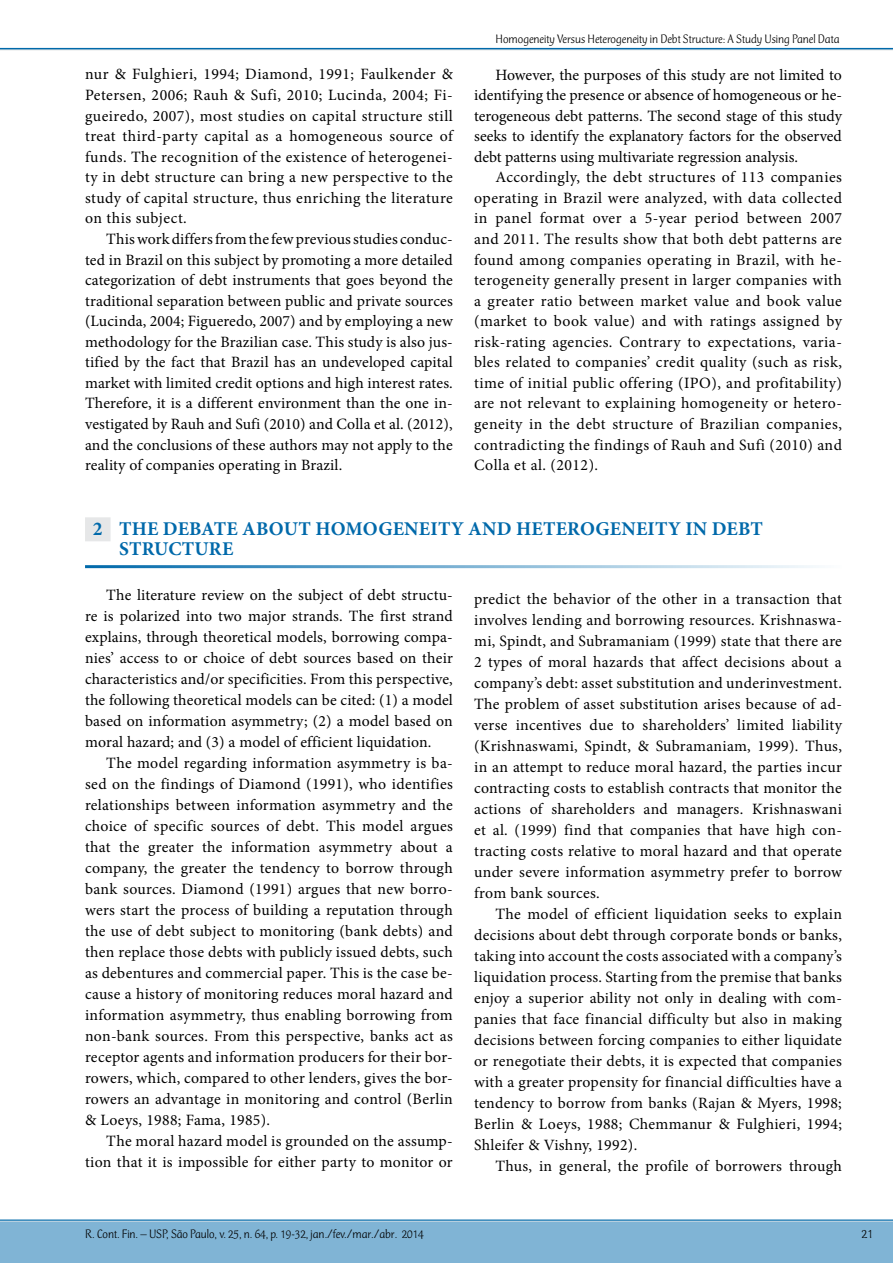
<style>
.page{position:relative;width:893px;height:1263px;background:#fff}
.page>*{position:absolute;margin:0;border:0;box-sizing:border-box;transform-origin:0 0}
.t1{font:700 19.5px "Minion Pro";letter-spacing:.01em;color:#0069aa}
.t2{font:15.75px/21px "Minion Pro";letter-spacing:.015em;color:#000;text-align:justify}
.t3{font:300 13.5px "CT Mercurius Std";color:#000}
.t4{font:300 12.75px "CT Mercurius Std";color:#000}
</style>
<div class="page">
<hr style="left:0;top:49px;width:893px;height:1px;background:#e6e7e8">
<hr style="left:0;top:48px;width:893px;height:1px;background:#0069aa">
<div style="left:0;top:1221px;width:893px;height:42px;background:#80b4d5"></div>
<hr style="left:0;top:1219px;width:893px;height:2px;background:#3387bb">
<div style="left:85px;top:517px;width:26px;height:24px;background:#e6e7e8"></div>
<p class="t2" style="left:85px;top:64px;width:369px;line-height:20.5px">nur &amp; Fulghieri, 1994; Diamond, 1991; Faulkender &amp; Petersen, 2006; Rauh &amp; Sufi, 2010; Lucinda, 2004; Fi&shy;gueiredo, 2007), most studies on capital structure still treat third-party capital as a homogeneous source of funds. The recognition of the existence of heterogenei&shy;ty in debt structure can bring a new perspective to the study of capital structure, thus enriching the literature on this subject.</p>
<p class="t2" style="left:85px;top:229px;width:369px;line-height:20.5px;text-indent:21px">This work differs from the few previous studies conduc&shy;ted in Brazil on this subject by promoting a more detailed categorization of debt instruments that goes beyond the traditional separation between public and private sources (Lucinda, 2004; Figueredo, 2007) and by employing a new methodology for the Brazilian case. This study is also jus&shy;tified by the fact that Brazil has an undeveloped capital market with limited credit options and high interest rates.<br>Therefore, it is a different environment than the one in&shy;vestigated by Rauh and Sufi (2010) and Colla et al. (2012), and the conclusions of these authors may not apply to the reality of companies operating in Brazil.</p>
<p class="t4" style="left:496px;top:32px;width:345px">Homogeneity Versus Heterogeneity in Debt Structure: A Study Using Panel Data</p>
<p class="t2" style="left:474px;top:64px;width:369px;line-height:20.5px;text-indent:21px">However, the purposes of this study are not limited to identifying the presence or absence of homogeneous or he&shy;terogeneous debt patterns. The second stage of this study seeks to identify the explanatory factors for the observed debt patterns using multivariate regression analysis.</p>
<p class="t2" style="left:474px;top:167px;width:369px;line-height:20.5px;text-indent:21px">Accordingly, the debt structures of 113 companies operating in Brazil were analyzed, with data collected in panel format over a 5-year period between 2007 and 2011. The results show that both debt patterns are found among companies operating in Brazil, with he&shy;terogeneity generally present in larger companies with a greater ratio between market value and book value (market to book value) and with ratings assigned by risk-rating agencies. Contrary to expectations, varia&shy;bles related to companies’ credit quality (such as risk, time of initial public offering (IPO), and profitability) are not relevant to explaining homogeneity or hetero&shy;geneity in the debt structure of Brazilian companies, contradicting the findings of Rauh and Sufi (2010) and Colla et al. (2012).</p>
<p class="t1" style="left:93px;top:515px;width:110px">2 THE DEBAT</p>
<p class="t1" style="left:226px;top:515px;width:525px">E AB OUT HOMOGENEITY AND HETEROGENEITY IN DEBT</p>
<p class="t1" style="left:119px;top:534px;width:25px">STRUCTUR</p>
<p class="t1" style="left:222px;top:534px;width:13px">E</p>
<p class="t2" style="left:85px;top:585px;width:369px;text-indent:21px">The literature review on the subject of debt structu&shy;re is polarized into two major strands. The first strand explains, through theoretical models, borrowing compa&shy;nies’ access to or choice of debt sources based on their characteristics and/or specificities. From this perspective, the following theoretical models can be cited: (1) a model based on information asymmetry; (2) a model based on moral hazard; and (3) a model of efficient liquidation.</p>
<p class="t2" style="left:85px;top:752px;width:369px;text-indent:21px">The model regarding information asymmetry is ba&shy;sed on the findings of Diamond (1991), who identifies relationships between information asymmetry and the choice of specific sources of debt. This model argues that the greater the information asymmetry about a company, the greater the tendency to borrow through bank sources. Diamond (1991) argues that new borro&shy;wers start the process of building a reputation through the use of debt subject to monitoring (bank debts) and then replace those debts with publicly issued debts, such as debentures and commercial paper. This is the case be&shy;cause a history of monitoring reduces moral hazard and information asymmetry, thus enabling borrowing from non-bank sources. From this perspective, banks act as receptor agents and information producers for their bor&shy;rowers, which, compared to other lenders, gives the bor&shy;rowers an advantage in monitoring and control (Berlin &amp; Loeys, 1988; Fama, 1985).</p>
<p class="t2" style="left:85px;top:1130px;width:369px;text-align:right">The moral hazard model is grounded on the assump&shy;tion that it is impossible for either party to monitor or</p>
<p class="t2" style="left:474px;top:589px;width:369px">predict the behavior of the other in a transaction that involves lending and borrowing resources. Krishnaswa&shy;mi, Spindt, and Subramaniam (1999) state that there are 2 types of moral hazards that affect decisions about a company’s debt: asset substitution and underinvestment.<br>The problem of asset substitution arises because of ad&shy;verse incentives due to shareholders’ limited liability (Krishnaswami, Spindt, &amp; Subramaniam, 1999). Thus, in an attempt to reduce moral hazard, the parties incur contracting costs to establish contracts that monitor the actions of shareholders and managers. Krishnaswani et al. (1999) find that companies that have high con&shy;tracting costs relative to moral hazard and that operate under severe information asymmetry prefer to borrow from bank sources.</p>
<p class="t2" style="left:474px;top:904px;width:369px;text-indent:21px">The model of efficient liquidation seeks to explain decisions about debt through corporate bonds or banks, taking into account the costs associated with a company’s liquidation process. Starting from the premise that banks enjoy a superior ability not only in dealing with com&shy;panies that face financial difficulty but also in making decisions between forcing companies to either liquidate or renegotiate their debts, it is expected that companies with a greater propensity for financial difficulties have a tendency to borrow from banks (Rajan &amp; Myers, 1998; Berlin &amp; Loeys, 1988; Chemmanur &amp; Fulghieri, 1994; Shleifer &amp; Vishny, 1992).</p>
<p class="t2" style="left:495px;top:1156px;width:348px">Thus, in general, the profile of borrowers through</p>
<p class="t4" style="left:85px;top:1227px;width:340px">R. Cont. Fin. – USP, São Paulo, v. 25, n. 64, p. 19-32, jan./fev./mar./abr. 2014</p>
<p class="t3" style="left:861px;top:1227px;width:13px">21</p>
</div>
